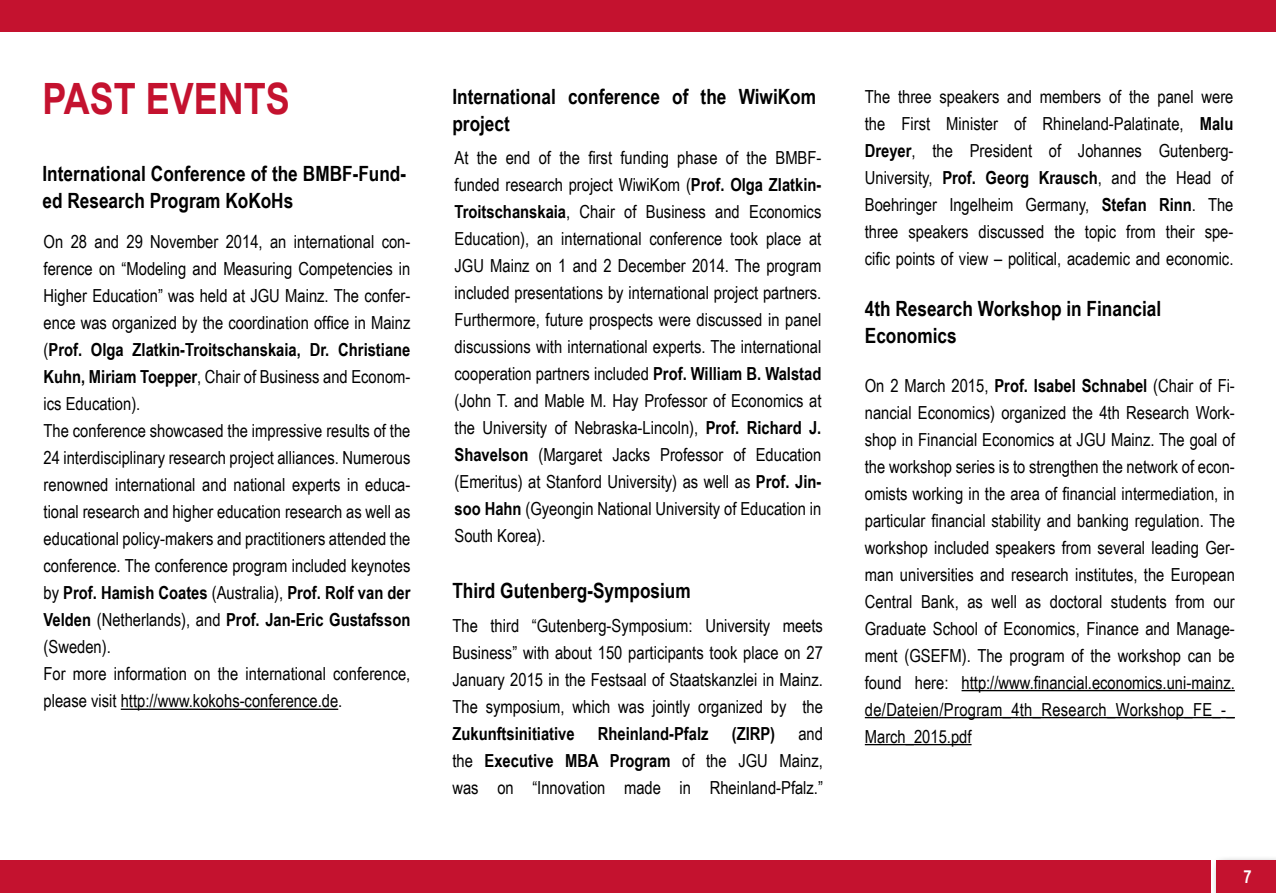
<style>
.page{position:relative;width:1276px;height:893px;background:#fff}
.page>*{position:absolute;margin:0;border:0;box-sizing:border-box;transform-origin:0 0}
.t1{font:700 43.2px "Arial";color:#c4122f;scale:.83 1}
.t2{font:700 21px/27px "Arial Narrow";color:#000}
.t3{font:18px/27px "Arial Narrow";color:#000;text-align:justify}
.t4{font:700 18px "Arial Narrow";color:#000}
.t5{font:700 18px "Arial Narrow";color:#fff}
.s1{font-weight:700}
</style>
<div class="page">
<div style="left:1211px;top:855px;width:65px;height:38px;background:#000;opacity:.6"></div>
<div style="left:1216px;top:860px;width:60px;height:33px;background:#c4122f"></div>
<div style="left:0;top:860px;width:1210px;height:33px;background:#c4122f"></div>
<div style="left:0;top:0;width:1276px;height:32px;background:#c4122f"></div>
<hr style="left:121px;top:709px;width:217px;height:1px;background:#000">
<hr style="left:961px;top:690px;width:273px;height:1px;background:#000">
<hr style="left:865px;top:717px;width:369px;height:1px;background:#000">
<hr style="left:865px;top:744px;width:106px;height:1px;background:#000">
<h1 class="t1" style="left:43px;top:70px;width:300px">PAST EVENTS</h1>
<p class="t2" style="left:43px;top:160px;width:365px">International Conference of the BMBF-Fund&shy;ed Research Program KoKoHs</p>
<p class="t3" style="left:44px;top:228px;width:368px;text-align:left">On 28 and 29 November 2014, an international con&shy;ference on “Modeling and Measuring Competencies in Higher Education” was held at JGU Mainz. The confer&shy;ence was organized by the coordination office in Mainz (<span class="s1">Prof. Olga Zlatkin-Troitschanskaia, Dr. Christiane Kuhn, Miriam Toepper</span>, Chair of Business and Econom&shy;ics Education).<br>The conference showcased the impressive results of the 24 interdisciplinary research project alliances. Numerous renowned international and national experts in educa&shy;tional research and higher education research as well as educational policy-makers and practitioners attended the conference. The conference program included keynotes by <span class="s1">Prof. Hamish Coates</span> (Australia), <span class="s1">Prof. Rolf van der Velden</span> (Netherlands), and <span class="s1">Prof. Jan-Eric Gustafsson </span>(Sweden).<br>For more information on the international conference, please visit http://www.kokohs-conference.de.</p>
<p class="t2" style="left:452px;top:82px;width:365px">International conference of the WiwiKom project</p>
<p class="t3" style="left:454px;top:143px;width:368px">At the end of the first funding phase of the BMBF&shy;funded research project WiwiKom (<span class="s1">Prof. Olga Zlatkin-Troitschanskaia</span>, Chair of Business and Economics Education), an international conference took place at JGU Mainz on 1 and 2 December 2014. The program included presentations by international project partners.<br>Furthermore, future prospects were discussed in panel discussions with international experts. The international cooperation partners included <span class="s1">Prof. William B. Walstad </span>(John T. and Mable M. Hay Professor of Economics at the University of Nebraska-Lincoln), <span class="s1">Prof. Richard J.<br>Shavelson</span> (Margaret Jacks Professor of Education (Emeritus) at Stanford University) as well as <span class="s1">Prof. Jin&shy;soo Hahn</span> (Gyeongin National University of Education in South Korea).</p>
<p class="t2" style="left:452px;top:576px;width:240px">Third Gutenberg-Symposium</p>
<p class="t3" style="left:452px;top:611px;width:372px">The third “Gutenberg-Symposium: University meets Business” with about 150 participants took place on 27<br>January 2015 in the Festsaal of Staatskanzlei in Mainz.<br>The symposium, which was jointly organized by the</p>
<p class="t4" style="left:452px;top:720px;width:124px">Zukunftsinitiative</p>
<p class="t4" style="left:598px;top:720px;width:112px">Rheinland-Pfalz</p>
<p class="t4" style="left:732px;top:720px;width:45px">(ZIRP)</p>
<p class="t3" style="left:452px;top:719px;width:372px;text-indent:346px">and the <span class="s1">Executive MBA Program</span> of the JGU Mainz, was on “Innovation made in Rheinland-Pfalz.”</p>
<p class="t3" style="left:865px;top:83px;width:370px">The three speakers and members of the panel were the First Minister of Rhineland-Palatinate, <span class="s1">Malu Dreyer</span>, the President of Johannes Gutenberg-University, <span class="s1">Prof. Georg Krausch</span>, and the Head of Boehringer Ingelheim Germany, <span class="s1">Stefan Rinn</span>. The three speakers discussed the topic from their spe&shy;cific points of view – political, academic and economic.</p>
<p class="t2" style="left:865px;top:294px;width:298px">4th Research Workshop in Financial<br>Economics</p>
<p class="t3" style="left:865px;top:371px;width:371px">On 2 March 2015, <span class="s1">Prof. Isabel Schnabel</span> (Chair of Fi&shy;nancial Economics) organized the 4th Research Work&shy;shop in Financial Economics at JGU Mainz. The goal of the workshop series is to strengthen the network of econ&shy;omists working in the area of financial intermediation, in particular financial stability and banking regulation. The workshop included speakers from several leading Ger&shy;man universities and research institutes, the European Central Bank, as well as doctoral students from our Graduate School of Economics, Finance and Manage&shy;ment (GSEFM). The program of the workshop can be found here: http://www.financial.economics.uni-mainz. de/Dateien/Program_4th_Research_Workshop_FE_-_ March_2015.pdf</p>
<p class="t5" style="left:1243px;top:863px;width:10px">7</p>
</div>
